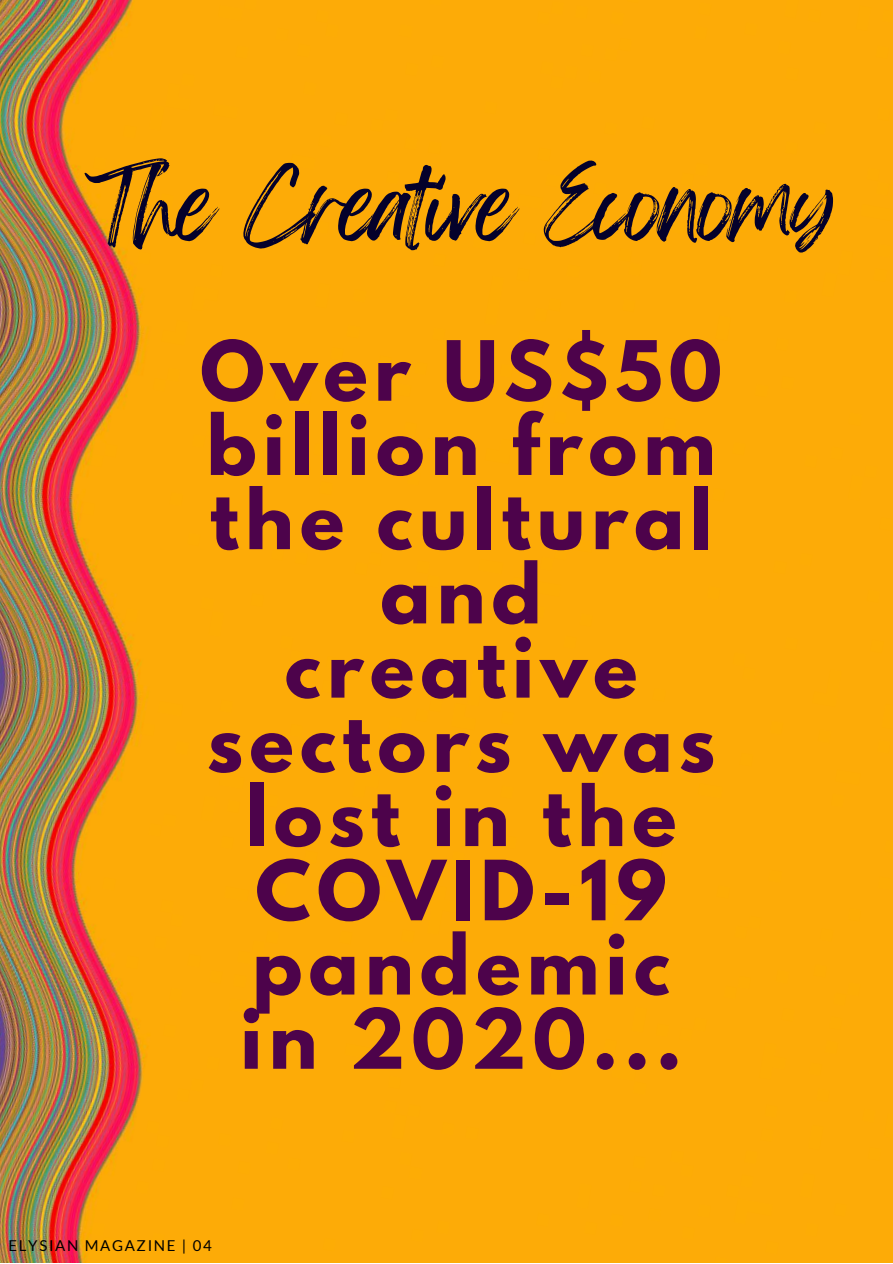
<style>
.page{position:relative;width:893px;height:1264px;background:#fff}
.page>*{position:absolute;margin:0;border:0;box-sizing:border-box;transform-origin:0 0}
.t1{font:82.5px "Feeling Passionate";letter-spacing:-.025em;color:#04012b}
.t2{font:700 73.5px/74.2px "League Spartan";letter-spacing:.085em;color:#4d034b;text-align:center}
.t3{font:15px "Lato";letter-spacing:.11em;color:#000}
</style>
<div class="page">
<img style="left:0;top:0;width:892px;height:1262px">
<p class="t1" style="left:85px;top:139px;width:753px">The Creative Economy</p>
<p class="t2" style="left:200px;top:343px;width:523px">Over US$50 billion from the cultural and creative sectors was lost in the<br>COVID-19 pandemic<br>in 2020...</p>
<p class="t3" style="left:8px;top:1235px;width:205px">ELYSIAN MAGAZINE | 04</p>
</div>
